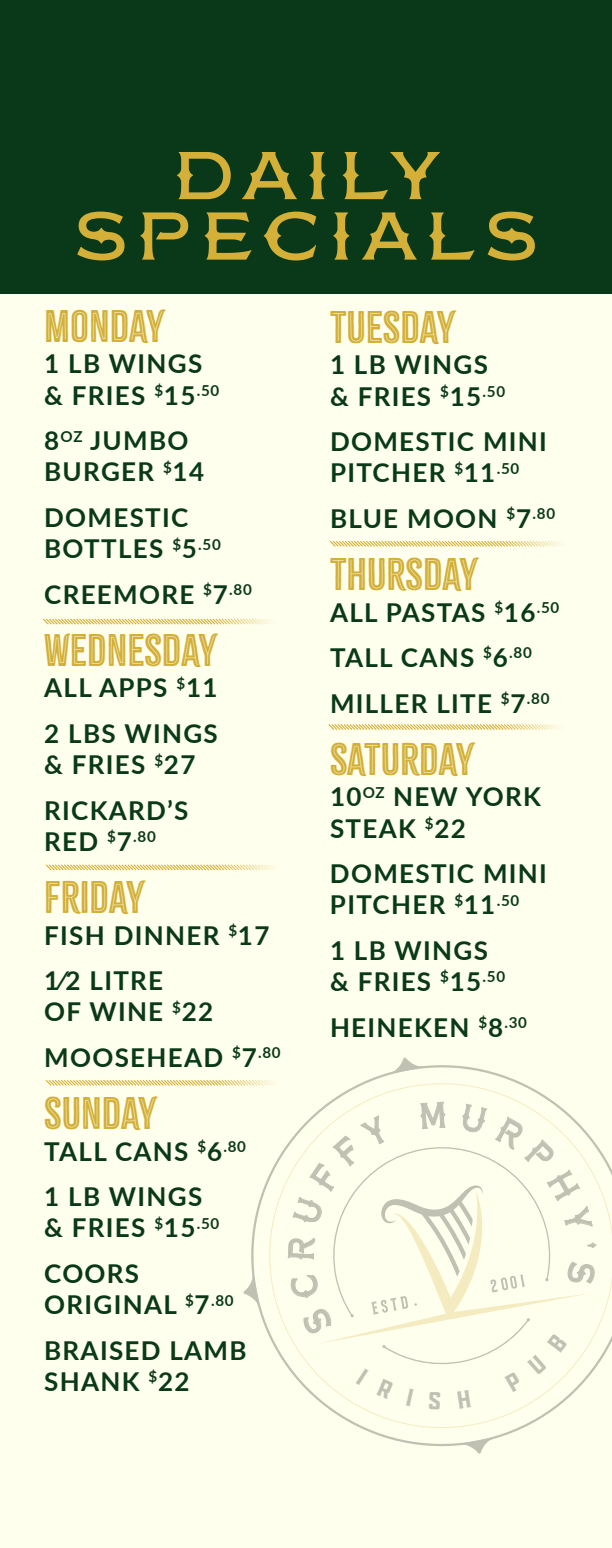
<style>
.page{position:relative;width:612px;height:1548px;background:#ffe}
.page>*{position:absolute;margin:0;border:0;box-sizing:border-box;transform-origin:0 0}
.t1{font:64.8px/60.4px "FM Bolyar Ornate Pro 500";letter-spacing:.07em;color:#d4b038;text-align:center}
.t2{font:40px "Citrus Gothic Inline";color:#d3af37}
.t3{font:700 26px/45.6px "Lato";letter-spacing:.05em;color:#093918}
</style>
<div class="page">
<svg style="left:243px;top:1057px;width:243px;height:397px"></svg>
<svg style="left:255px;top:1069px;width:357px;height:374px"></svg>
<svg style="left:43px;top:618px;width:230px;height:7px"></svg>
<svg style="left:330px;top:541px;width:233px;height:6px"></svg>
<svg style="left:328px;top:724px;width:233px;height:6px"></svg>
<svg style="left:45px;top:864px;width:230px;height:7px"></svg>
<svg style="left:45px;top:1079px;width:238px;height:8px"></svg>
<div style="left:0;top:0;width:612px;height:293px;background:#093918"></div>
<svg style="left:288px;top:1102px;width:308px;height:307px"></svg>
<h1 class="t1" style="left:72px;top:146px;width:469px">DAILY<br>SPECIALS</h1>
<h2 class="t2" style="left:44px;top:301px;width:122px">MONDAY</h2>
<p class="t3" style="left:44px;top:347px;width:177px;line-height:31.2px">1 LB WINGS &amp; FRIES <sup>$</sup>15<sup>.50</sup></p>
<p class="t3" style="left:44px;top:424px;width:161px;line-height:31.2px">8<sup>OZ</sup> JUMBO<br>BURGER <sup>$</sup>14</p>
<p class="t3" style="left:44px;top:501px;width:178px;line-height:31.2px">DOMESTIC<br>BOTTLES <sup>$</sup>5<sup>.50</sup></p>
<p class="t3" style="left:44px;top:570px;width:209px">CREEMORE <sup>$</sup>7<sup>.80</sup></p>
<h2 class="t2" style="left:44px;top:625px;width:174px">WEDNESDAY</h2>
<p class="t3" style="left:44px;top:664px;width:175px">ALL APPS <sup>$</sup>11<br>2 LBS WINGS</p>
<p class="t3" style="left:44px;top:741px;width:153px">&amp; FRIES <sup>$</sup>27<br>RICKARD’S</p>
<p class="t3" style="left:44px;top:818px;width:113px">RED <sup>$</sup>7<sup>.80</sup></p>
<h2 class="t2" style="left:44px;top:872px;width:102px">FRIDAY</h2>
<p class="t3" style="left:44px;top:911px;width:227px">FISH DINNER <sup>$</sup>17<br>1⁄2 LITRE</p>
<p class="t3" style="left:44px;top:988px;width:238px">OF WINE <sup>$</sup>22<br>MOOSEHEAD <sup>$</sup>7<sup>.80</sup></p>
<h2 class="t2" style="left:44px;top:1088px;width:114px">SUNDAY</h2>
<p class="t3" style="left:44px;top:1127px;width:203px">TALL CANS <sup>$</sup>6<sup>.80<br></sup>1 LB WINGS</p>
<p class="t3" style="left:44px;top:1204px;width:177px">&amp; FRIES <sup>$</sup>15<sup>.50<br></sup>COORS</p>
<p class="t3" style="left:44px;top:1281px;width:204px">ORIGINAL <sup>$</sup>7<sup>.80<br></sup>BRAISED LAMB</p>
<p class="t3" style="left:44px;top:1358px;width:147px">SHANK <sup>$</sup>22</p>
<h2 class="t2" style="left:330px;top:302px;width:127px">TUESDAY</h2>
<p class="t3" style="left:330px;top:348px;width:177px;line-height:31.2px">1 LB WINGS &amp; FRIES <sup>$</sup>15<sup>.50</sup></p>
<p class="t3" style="left:330px;top:425px;width:218px;line-height:31.2px">DOMESTIC MINI<br>PITCHER <sup>$</sup>11<sup>.50</sup></p>
<p class="t3" style="left:330px;top:495px;width:227px">BLUE MOON <sup>$</sup>7<sup>.80</sup></p>
<h2 class="t2" style="left:330px;top:549px;width:150px">THURSDAY</h2>
<p class="t3" style="left:330px;top:588px;width:231px">ALL PASTAS <sup>$</sup>16<sup>.50<br></sup>TALL CANS <sup>$</sup>6<sup>.80<br></sup>MILLER LITE <sup>$</sup>7<sup>.80</sup></p>
<h2 class="t2" style="left:330px;top:734px;width:146px">SATURDAY</h2>
<p class="t3" style="left:330px;top:780px;width:212px;line-height:31.2px">10<sup>OZ</sup> NEW YORK<br>STEAK <sup>$</sup>22</p>
<p class="t3" style="left:330px;top:857px;width:218px;line-height:31.2px">DOMESTIC MINI<br>PITCHER <sup>$</sup>11<sup>.50</sup></p>
<p class="t3" style="left:330px;top:934px;width:177px;line-height:31.2px">1 LB WINGS &amp; FRIES <sup>$</sup>15<sup>.50</sup></p>
<p class="t3" style="left:330px;top:1003px;width:199px">HEINEKEN <sup>$</sup>8<sup>.30</sup></p>
</div>
